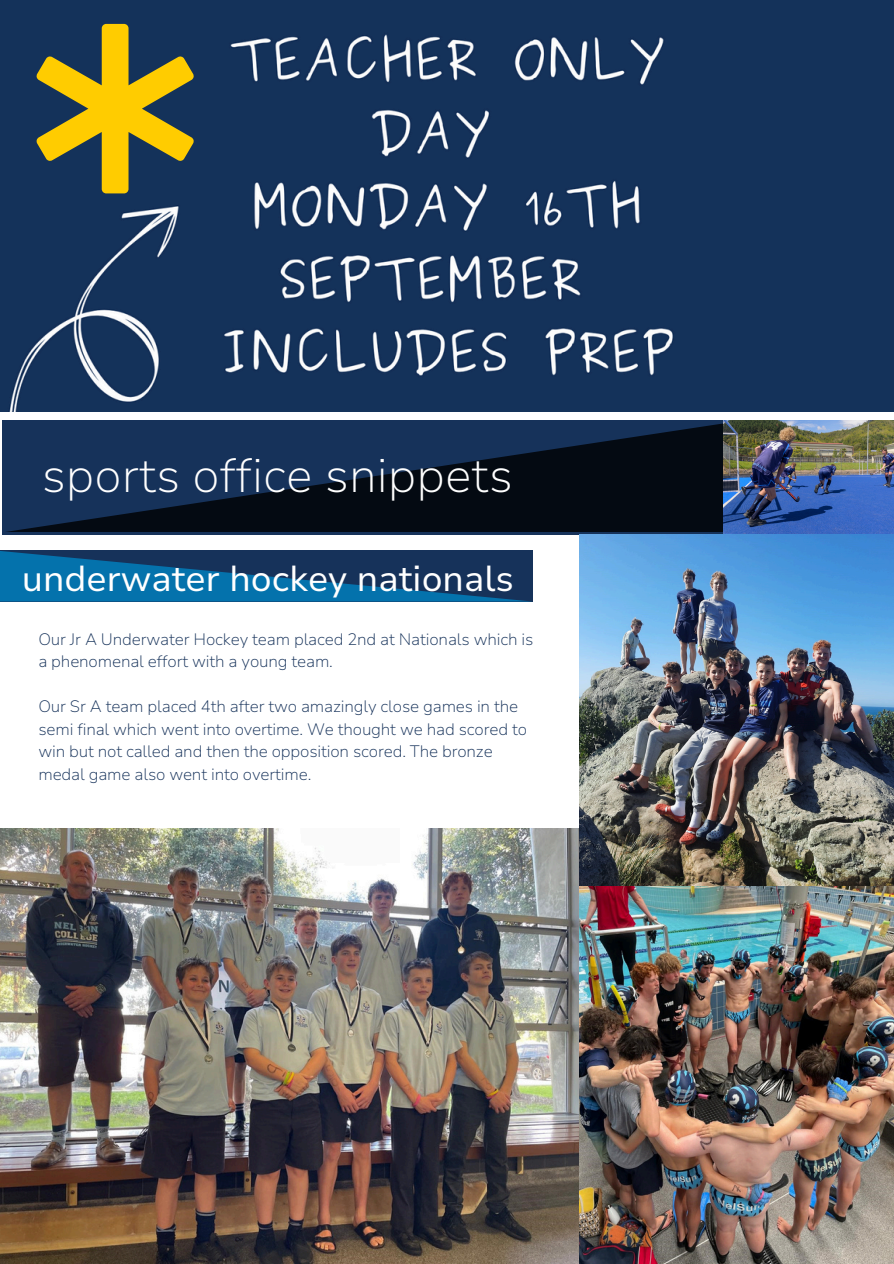
<style>
.page{position:relative;width:894px;height:1264px;background:#fff}
.page>*{position:absolute;margin:0;border:0;box-sizing:border-box;transform-origin:0 0}
.t1{font:200 48px "Nunito Sans 10 pt";color:#fff}
.t2{font:36px "Nunito Sans 10 pt";color:#fff}
.t3{font:200 16.5px/22.5px "Nunito Sans 10 pt";letter-spacing:-.01em;color:#16325a}
</style>
<div class="page">
<img style="left:0;top:0;width:893px;height:411px">
<div style="left:2px;top:420px;width:891px;height:115px;background:#16325a"></div>
<svg style="left:6px;top:423px;width:717px;height:109px"></svg>
<img style="left:723px;top:420px;width:170px;height:115px">
<svg style="left:0;top:550px;width:532px;height:51px;background:#0d5181"></svg>
<img style="left:0;top:828px;width:579px;height:435px">
<img style="left:579px;top:535px;width:314px;height:728px">
<svg style="left:37px;top:24px;width:157px;height:169px;background:#7b7532"></svg>
<h1 class="t1" style="left:42px;top:443px;width:472px">sports office snippets</h1>
<p class="t2" style="left:22px;top:554px;width:493px">underwater hockey nationals</p>
<p class="t3" style="left:38px;top:628px;width:496px">Our Jr A Underwater Hockey team placed 2nd at Nationals which is a phenomenal effort with a young team.</p>
<p class="t3" style="left:38px;top:695px;width:490px">Our Sr A team placed 4th after two amazingly close games in the semi final which went into overtime. We thought we had scored to win but not called and then the opposition scored. The bronze medal game also went into overtime.</p>
</div>
